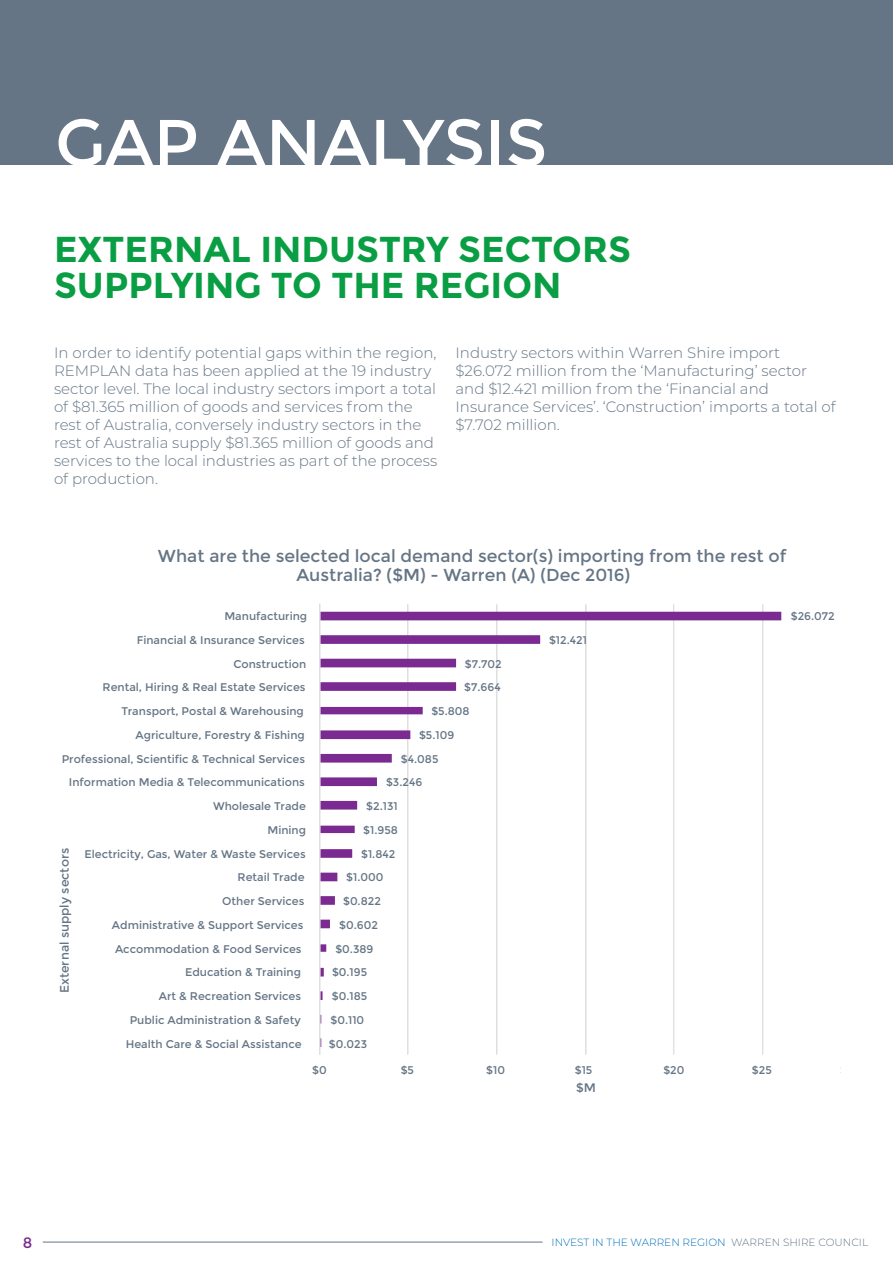
<style>
.page{position:relative;width:893px;height:1263px;background:#fff}
.page>*{position:absolute;margin:0;border:0;box-sizing:border-box;transform-origin:0 0}
.t1{font:66px "Montserrat";color:#fff}
.t2{font:700 36px/36px "Montserrat";color:#099e43}
.t3{font:17.25px/19.8px "Montserrat";color:#657585}
.t4{font:300 15px/18px "Montserrat";color:#657585}
.t5{font:15px "Montserrat";color:#7a2a90}
.t6{font:12.3px "Montserrat";color:#657585}
.t7{font:11.1px "Montserrat";color:#657585}
.t8{font:300 10.5px "Montserrat";color:#006fba}
.s1{color:#657585}
</style>
<div class="page">
<hr style="left:43px;top:1242px;width:500px;height:1px;background:#657585">
<div style="left:0;top:0;width:893px;height:165px;background:#657585"></div>
<hr style="left:407px;top:604px;width:2px;height:450px;background:#e0e1e0">
<hr style="left:496px;top:604px;width:2px;height:450px;background:#e0e1e0">
<hr style="left:585px;top:604px;width:2px;height:450px;background:#e0e1e0">
<hr style="left:673px;top:604px;width:1px;height:450px;background:#e0e1e0">
<hr style="left:762px;top:604px;width:1px;height:450px;background:#e0e1e0">
<hr style="left:850px;top:604px;width:1px;height:450px;background:#e0e1e0">
<svg style="left:321px;top:612px;width:460px;height:435px"></svg>
<hr style="left:319px;top:604px;width:2px;height:451px;background:#e0e1e0">
<h1 class="t1" style="left:55px;top:105px;width:494px">GAP ANALYSIS</h1>
<h2 class="t2" style="left:54px;top:232px;width:579px">EXTERNAL INDUSTRY SECTORS<br>SUPPLYING TO THE REGION</h2>
<p class="t4" style="left:54px;top:343px;width:385px">In order to identify potential gaps within the region, REMPLAN data has been applied at the 19 industry sector level. The local industry sectors import a total of $81.365 million of goods and services from the rest of Australia, conversely industry sectors in the rest of Australia supply $81.365 million of goods and services to the local industries as part of the process of production.</p>
<h3 class="t4" style="left:455px;top:343px;width:382px">Industry sectors within Warren Shire import $26.072 million from the ‘Manufacturing’ sector and $12.421 million from the ‘Financial and Insurance Services’. ‘Construction’ imports a total of $7.702 million.</h3>
<h3 class="t3" style="left:296px;top:546px;width:491px;text-indent:-138px">What are the selected local demand sector(s) importing from the rest of<br>Australia? ($M) - Warren (A) (Dec 2016)</h3>
<p class="t7" style="left:224px;top:610px;width:84px">Manufacturing</p>
<p class="t7" style="left:137px;top:633px;width:170px">Financial &amp; Insurance Services</p>
<p class="t7" style="left:549px;top:633px;width:39px">$12.421</p>
<p class="t7" style="left:233px;top:657px;width:75px">Construction</p>
<p class="t7" style="left:465px;top:657px;width:38px">$7.702</p>
<p class="t7" style="left:103px;top:681px;width:204px">Rental, Hiring &amp; Real Estate Services</p>
<p class="t7" style="left:464px;top:681px;width:38px">$7.664</p>
<p class="t7" style="left:121px;top:705px;width:184px">Transport, Postal &amp; Warehousing</p>
<p class="t7" style="left:431px;top:705px;width:40px">$5.808</p>
<p class="t7" style="left:136px;top:728px;width:171px">Agriculture, Forestry &amp; Fishing</p>
<p class="t7" style="left:419px;top:728px;width:37px">$5.109</p>
<p class="t7" style="left:62px;top:752px;width:245px">Professional, Scientific &amp; Technical Services</p>
<p class="t7" style="left:401px;top:752px;width:39px">$4.085</p>
<p class="t7" style="left:69px;top:776px;width:237px">Information Media &amp; Telecommunications</p>
<p class="t7" style="left:386px;top:776px;width:38px">$3.246</p>
<p class="t7" style="left:213px;top:800px;width:94px">Wholesale Trade</p>
<p class="t7" style="left:366px;top:800px;width:33px">$2.131</p>
<p class="t7" style="left:267px;top:823px;width:40px">Mining</p>
<p class="t7" style="left:363px;top:823px;width:36px">$1.958</p>
<p class="t6" style="left:57px;top:993px;width:147px;rotate:-90deg">External supply sectors</p>
<p class="t7" style="left:85px;top:847px;width:223px">Electricity, Gas, Water &amp; Waste Services</p>
<p class="t7" style="left:238px;top:871px;width:69px">Retail Trade</p>
<p class="t7" style="left:222px;top:895px;width:84px">Other Services</p>
<p class="t7" style="left:112px;top:918px;width:193px">Administrative &amp; Support Services</p>
<p class="t7" style="left:115px;top:942px;width:188px">Accommodation &amp; Food Services</p>
<p class="t7" style="left:185px;top:966px;width:117px">Education &amp; Training</p>
<p class="t7" style="left:159px;top:990px;width:144px">Art &amp; Recreation Services</p>
<p class="t7" style="left:361px;top:847px;width:36px">$1.842</p>
<p class="t7" style="left:346px;top:871px;width:39px">$1.000</p>
<p class="t7" style="left:343px;top:895px;width:39px">$0.822</p>
<p class="t7" style="left:339px;top:918px;width:40px">$0.602</p>
<p class="t7" style="left:335px;top:942px;width:40px">$0.389</p>
<p class="t7" style="left:332px;top:966px;width:37px">$0.195</p>
<p class="t7" style="left:332px;top:990px;width:37px">$0.185</p>
<p class="t7" style="left:130px;top:1013px;width:173px">Public Administration &amp; Safety</p>
<p class="t7" style="left:330px;top:1013px;width:35px">$0.110</p>
<p class="t7" style="left:126px;top:1037px;width:178px">Health Care &amp; Social Assistance</p>
<p class="t7" style="left:329px;top:1037px;width:40px">$0.023</p>
<p class="t7" style="left:312px;top:1063px;width:16px">$0</p>
<p class="t7" style="left:401px;top:1063px;width:15px">$5</p>
<p class="t7" style="left:486px;top:1063px;width:20px">$10</p>
<p class="t7" style="left:575px;top:1063px;width:19px">$15</p>
<p class="t7" style="left:663px;top:1063px;width:23px">$20</p>
<p class="t7" style="left:752px;top:1063px;width:21px">$25</p>
<p class="t6" style="left:576px;top:1081px;width:21px">$M</p>
<p class="t7" style="left:791px;top:610px;width:45px">$26.072</p>
<h3 class="t5" style="left:23px;top:1234px;width:11px">8</h3>
<p class="t8" style="left:552px;top:1235px;width:318px">INVEST IN THE WARREN REGION <span class="s1">WARREN SHIRE COUNCIL</span></p>
</div>
